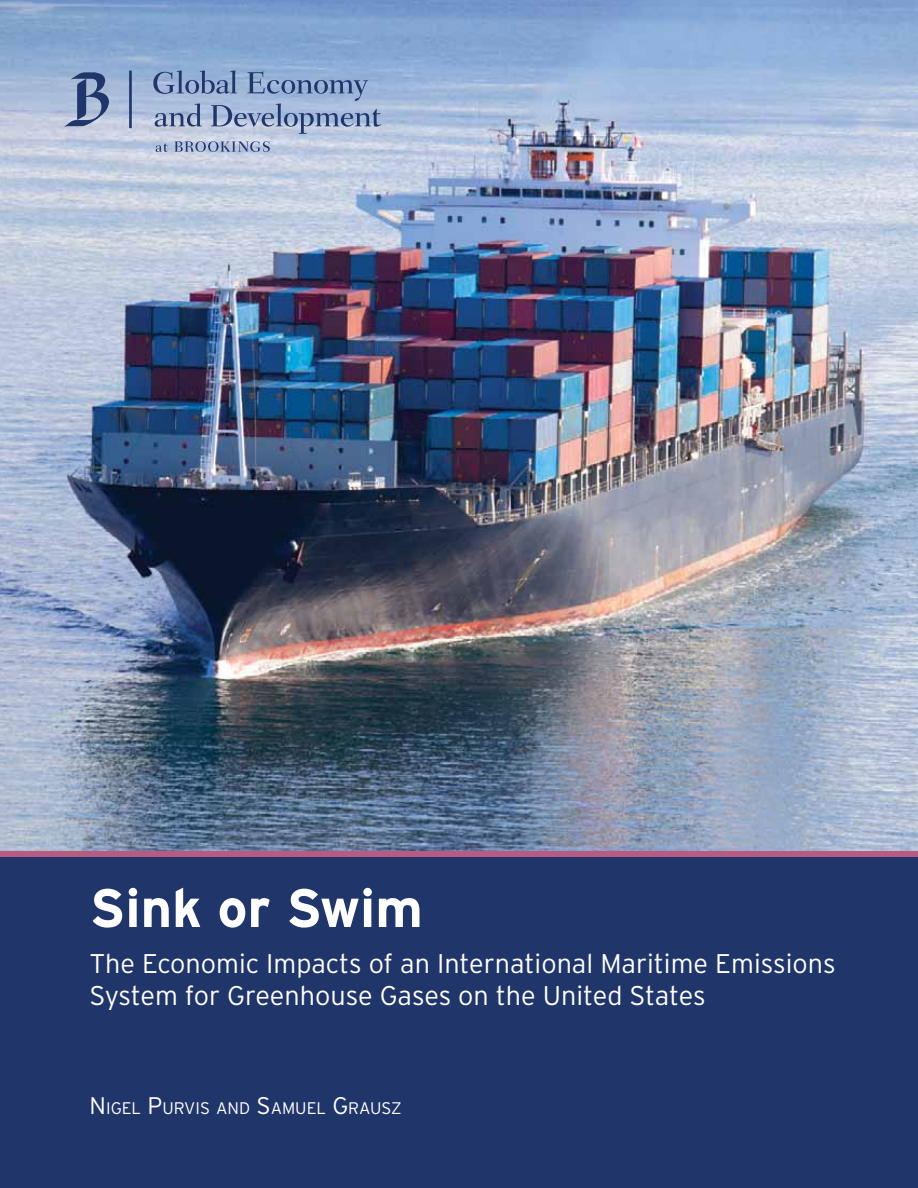
<style>
.page{position:relative;width:918px;height:1188px;background:#fff}
.page>*{position:absolute;margin:0;border:0;box-sizing:border-box;transform-origin:0 0}
.t1{font:700 54px "Interstate";color:#fff}
.t2{font:300 27px/32.4px "Interstate";color:#fff}
.t3{font:300 16.8px "Interstate";color:#fff}
.s1{font-size:24px}
</style>
<div class="page">
<img style="left:0;top:0;width:918px;height:851px">
<div style="left:129px;top:71px;width:3px;height:57px;border:2px solid #203569"></div>
<svg style="left:64px;top:72px;width:45px;height:55px;background:#798cb0"></svg>
<svg style="left:156px;top:143px;width:12px;height:9px"></svg>
<svg style="left:174px;top:141px;width:96px;height:11px"></svg>
<svg style="left:153px;top:70px;width:228px;height:64px;background:#91a5c8"></svg>
<div style="left:0;top:851px;width:918px;height:337px;background:#203569"></div>
<div style="left:0;top:851px;width:918px;height:5px;background:#b85b83"></div>
<h1 class="t1" style="left:90px;top:878px;width:335px">Sink or Swim</h1>
<p class="t2" style="left:90px;top:947px;width:748px">The Economic Impacts of an International Maritime Emissions<br>System for Greenhouse Gases on the United States</p>
<p class="t3" style="left:90px;top:1098px;width:314px"><span class="s1">N</span>IGEL <span class="s1">P</span>URVIS AN D <span class="s1">S</span>AMUEL <span class="s1">G</span>RAUSZ</p>
</div>
